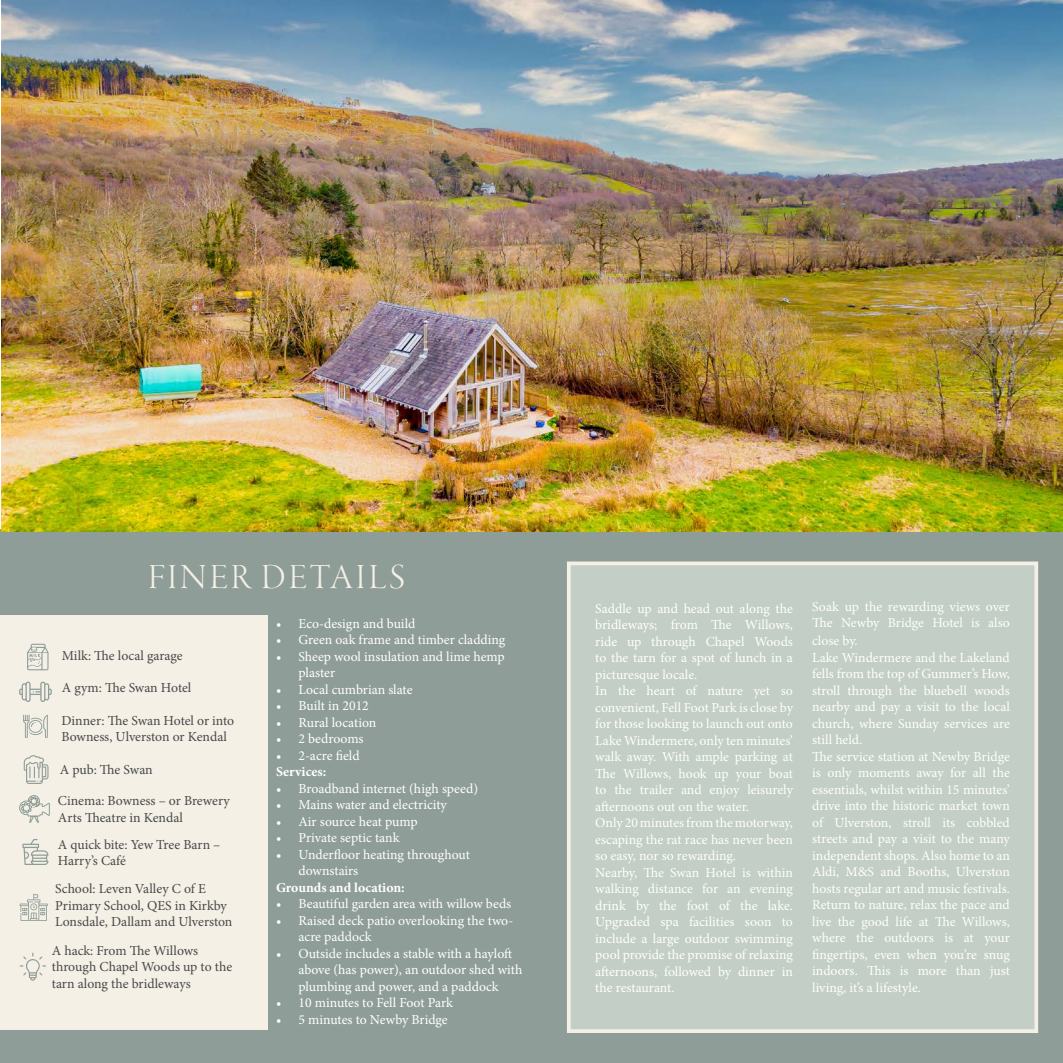
<style>
.page{position:relative;width:1063px;height:1063px;background:#fff}
.page>*{position:absolute;margin:0;border:0;box-sizing:border-box;transform-origin:0 0}
.t1{font:36.25px "Garamond Premr Pro Lt Disp";letter-spacing:.08em;color:#f5f0e5}
.t2{font:13.75px/16.5px "Minion Pro";color:#fff}
.t3{font:13.75px/16.5px "Minion Pro";letter-spacing:-.005em;color:#46484b}
.t4{font:700 13.75px "Minion Pro";color:#fff}
</style>
<div class="page">
<div style="left:0;top:530px;width:1063px;height:533px;background:#8f9d98"></div>
<img style="left:1px;top:0;width:1062px;height:531px">
<div style="left:0;top:615px;width:268px;height:414px;background:#f5f0e5"></div>
<svg style="left:27px;top:644px;width:22px;height:26px"></svg>
<svg style="left:19px;top:795px;width:31px;height:28px"></svg>
<svg style="left:19px;top:681px;width:33px;height:21px"></svg>
<svg style="left:23px;top:715px;width:25px;height:23px"></svg>
<svg style="left:22px;top:839px;width:26px;height:26px"></svg>
<svg style="left:20px;top:894px;width:28px;height:27px"></svg>
<svg style="left:24px;top:755px;width:25px;height:29px"></svg>
<svg style="left:20px;top:953px;width:26px;height:28px"></svg>
<div style="left:567px;top:562px;width:471px;height:471px;background:#c3cec6;border:4px solid #f5f0e5"></div>
<h1 class="t1" style="left:148px;top:557px;width:258px">FINER DETAILS</h1>
<p class="t3" style="left:62px;top:647px;width:122px">Milk: The local garage</p>
<p class="t3" style="left:62px;top:679px;width:131px">A gym: The Swan Hotel</p>
<p class="t3" style="left:61px;top:712px;width:174px">Dinner: The Swan Hotel or into<br>Bowness, Ulverston or Kendal</p>
<p class="t3" style="left:60px;top:761px;width:94px">A pub: The Swan</p>
<p class="t3" style="left:58px;top:793px;width:173px">Cinema: Bowness – or Brewery<br>Arts Theatre in Kendal</p>
<p class="t3" style="left:58px;top:836px;width:164px">A quick bite: Yew Tree Barn –<br>Harry’s Café</p>
<p class="t3" style="left:55px;top:881px;width:179px">School: Leven Valley C of E<br>Primary School, QES in Kirkby<br>Lonsdale, Dallam and Ulverston</p>
<p class="t3" style="left:52px;top:942px;width:182px">A hack: From The Willows through Chapel Woods up to the tarn along the bridleways</p>
<p class="t2" style="left:276px;top:615px;width:141px">• Eco-design and build</p>
<p class="t2" style="left:276px;top:632px;width:231px">• Green oak frame and timber cladding</p>
<p class="t2" style="left:298px;top:648px;width:208px;text-indent:-22px">• Sheep wool insulation and lime hemp plaster</p>
<p class="t2" style="left:276px;top:681px;width:138px">• Local cumbrian slate</p>
<p class="t2" style="left:276px;top:698px;width:94px">• Built in 2012</p>
<p class="t2" style="left:276px;top:714px;width:102px">• Rural location</p>
<p class="t2" style="left:276px;top:731px;width:89px">• 2 bedrooms</p>
<p class="t2" style="left:276px;top:747px;width:85px">• 2-acre field</p>
<p class="t4" style="left:276px;top:762px;width:52px">Services:</p>
<p class="t2" style="left:276px;top:780px;width:204px">• Broadband internet (high speed)</p>
<p class="t2" style="left:276px;top:797px;width:172px">• Mains water and electricity</p>
<p class="t2" style="left:276px;top:813px;width:143px">• Air source heat pump</p>
<p class="t2" style="left:276px;top:830px;width:125px">• Private septic tank</p>
<p class="t2" style="left:298px;top:846px;width:173px;text-indent:-22px">• Underfloor heating throughout downstairs</p>
<p class="t4" style="left:276px;top:878px;width:130px">Grounds and location:</p>
<p class="t2" style="left:276px;top:896px;width:237px">• Beautiful garden area with willow beds</p>
<p class="t2" style="left:298px;top:912px;width:216px;text-indent:-22px">• Raised deck patio overlooking the two&shy;acre paddock</p>
<p class="t2" style="left:298px;top:945px;width:225px;text-indent:-22px">• Outside includes a stable with a hayloft above (has power), an outdoor shed with plumbing and power, and a paddock</p>
<p class="t2" style="left:276px;top:995px;width:179px">• 10 minutes to Fell Foot Park</p>
<p class="t2" style="left:276px;top:1011px;width:173px">• 5 minutes to Newby Bridge</p>
<p class="t2" style="left:595px;top:600px;width:199px">Saddle up and head out along the bridleways; from The Willows, ride up through Chapel Woods to the tarn for a spot of lunch in a picturesque locale.<br>In the heart of nature yet so convenient, Fell Foot Park is close by for those looking to launch out onto<br>Lake Windermere, only ten minutes’ walk away. With ample parking at<br>The Willows, hook up your boat to the trailer and enjoy leisurely afternoons out on the water.<br>Only 20 minutes from the motorway, escaping the rat race has never been so easy, nor so rewarding.<br>Nearby, The Swan Hotel is within walking distance for an evening drink by the foot of the lake.<br>Upgraded spa facilities soon to include a large outdoor swimming pool provide the promise of relaxing afternoons, followed by dinner in the restaurant.</p>
<p class="t2" style="left:812px;top:598px;width:199px">Soak up the rewarding views over<br>The Newby Bridge Hotel is also</p>
<p class="t2" style="left:812px;top:633px;width:199px">close by.<br>Lake Windermere and the Lakeland fells from the top of Gummer’s How, stroll through the bluebell woods nearby and pay a visit to the local church, where Sunday services are still held.<br>The service station at Newby Bridge is only moments away for all the essentials, whilst within 15 minutes’ drive into the historic market town of Ulverston, stroll its cobbled streets and pay a visit to the many independent shops. Also home to an<br>Aldi, M&amp;S and Booths, Ulverston hosts regular art and music festivals.<br>Return to nature, relax the pace and live the good life at The Willows, where the outdoors is at your fingertips, even when you’re snug indoors. This is more than just living, it’s a lifestyle.</p>
</div>
